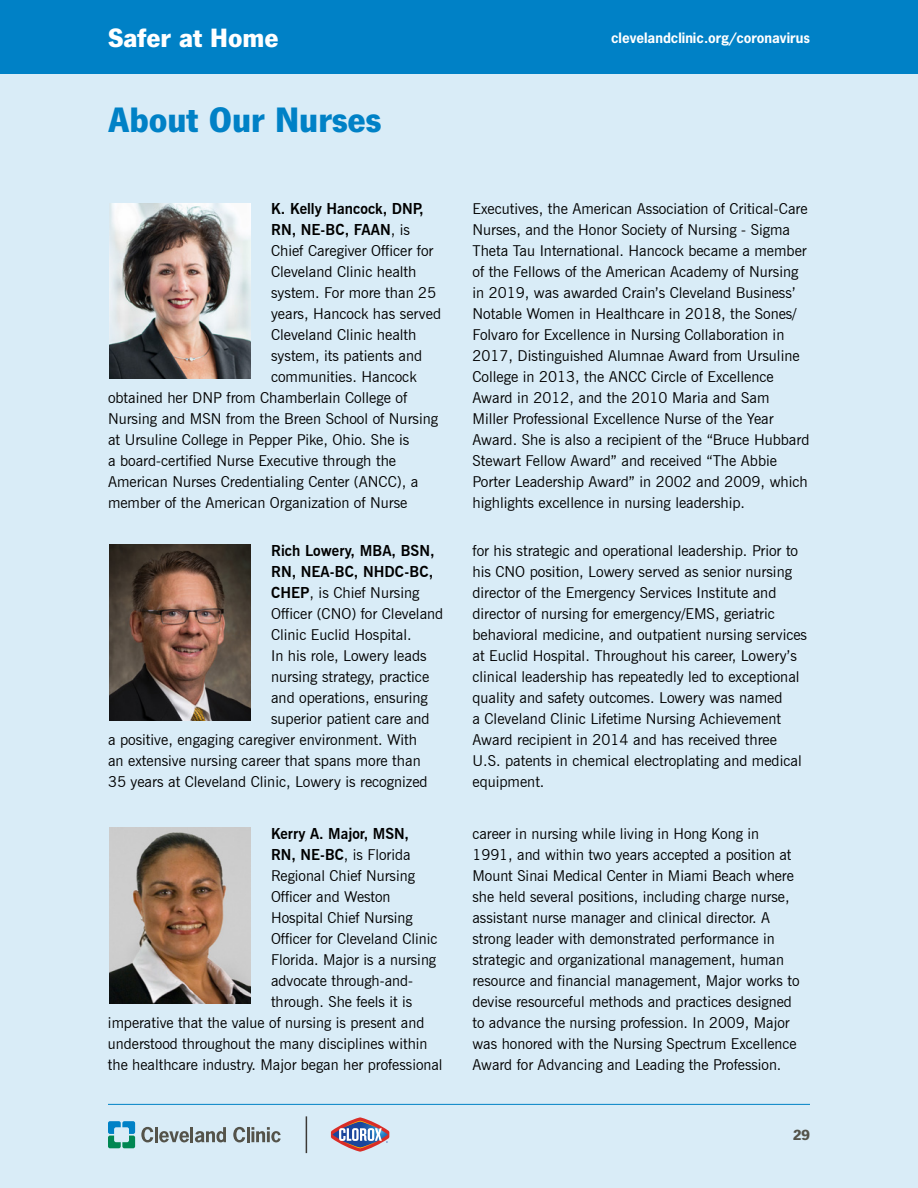
<style>
.page{position:relative;width:918px;height:1188px;background:#fff}
.page>*{position:absolute;margin:0;border:0;box-sizing:border-box;transform-origin:0 0}
.t1{font:900 36px "News Gothic LT Std";color:#0081c6}
.t2{font:900 27px "News Gothic LT Std";color:#fff}
.t3{font:15px/21px "News Gothic BT";color:#000}
.t4{font:700 15px "News Gothic BT";color:#000}
.t5{font:900 15px "News Gothic LT Std";color:#54534a}
.t6{font:700 13.5px "News Gothic Std";color:#fff}
.s1{font-weight:400}
.s2{font-weight:700}
</style>
<div class="page">
<div style="left:0;top:69px;width:918px;height:1119px;background:#d9ecf7"></div>
<hr style="left:108px;top:1104px;width:702px;height:1px;background:#0081c6">
<div style="left:0;top:0;width:918px;height:73px;background:#0081c6"></div>
<svg style="left:141px;top:1127px;width:12px;height:15px"></svg>
<hr style="left:155px;top:1127px;width:3px;height:15px;background:#54534a">
<svg style="left:159px;top:1131px;width:30px;height:11px"></svg>
<hr style="left:190px;top:1127px;width:3px;height:15px;background:#54534a">
<svg style="left:195px;top:1127px;width:31px;height:15px"></svg>
<svg style="left:233px;top:1127px;width:12px;height:15px"></svg>
<hr style="left:247px;top:1127px;width:3px;height:15px;background:#54534a">
<svg style="left:251px;top:1127px;width:30px;height:15px"></svg>
<svg style="left:108px;top:1121px;width:27px;height:27px"></svg>
<svg style="left:331px;top:1117px;width:58px;height:35px"></svg>
<hr style="left:306px;top:1116px;width:1px;height:37px;background:#3b3936">
<img style="left:109px;top:203px;width:142px;height:176px">
<img style="left:109px;top:827px;width:142px;height:176px">
<img style="left:109px;top:545px;width:142px;height:175px">
<h2 class="t2" style="left:108px;top:22px;width:172px">Safer at Home</h2>
<p class="t6" style="left:611px;top:29px;width:200px">clevelandclinic.org/coronavirus</p>
<h1 class="t1" style="left:108px;top:100px;width:275px">About Our Nurses</h1>
<p class="t4" style="left:271px;top:199px;width:154px">K. Kelly Hancock, DNP,</p>
<p class="t4" style="left:271px;top:220px;width:141px">RN, NE-BC, FAAN<span class="s1">, is</span></p>
<p class="t3" style="left:271px;top:240px;width:164px">Chief Caregiver Officer for</p>
<p class="t3" style="left:271px;top:261px;width:147px">Cleveland Clinic health</p>
<p class="t3" style="left:271px;top:282px;width:167px">system. For more than 25</p>
<p class="t3" style="left:271px;top:303px;width:172px">years, Hancock has served</p>
<p class="t3" style="left:271px;top:324px;width:147px">Cleveland Clinic health</p>
<p class="t3" style="left:271px;top:345px;width:153px">system, its patients and</p>
<p class="t3" style="left:271px;top:366px;width:147px">communities. Hancock</p>
<p class="t3" style="left:108px;top:387px;width:301px">obtained her DNP from Chamberlain College of</p>
<p class="t3" style="left:108px;top:408px;width:332px">Nursing and MSN from the Breen School of Nursing</p>
<p class="t3" style="left:108px;top:429px;width:303px">at Ursuline College in Pepper Pike, Ohio. She is</p>
<p class="t3" style="left:108px;top:450px;width:290px">a board-certified Nurse Executive through the</p>
<p class="t3" style="left:108px;top:471px;width:312px">American Nurses Credentialing Center (ANCC), a</p>
<p class="t3" style="left:108px;top:492px;width:301px">member of the American Organization of Nurse</p>
<p class="t4" style="left:271px;top:542px;width:165px">Rich Lowery, MBA, BSN,</p>
<p class="t4" style="left:271px;top:563px;width:164px">RN, NEA-BC, NHDC-BC,</p>
<p class="t3" style="left:271px;top:582px;width:150px"><span class="s2">CHEP</span>, is Chief Nursing</p>
<p class="t3" style="left:271px;top:603px;width:174px">Officer (CNO) for Cleveland</p>
<p class="t3" style="left:271px;top:624px;width:142px">Clinic Euclid Hospital.</p>
<p class="t3" style="left:271px;top:645px;width:157px">In his role, Lowery leads</p>
<p class="t3" style="left:271px;top:666px;width:160px">nursing strategy, practice</p>
<p class="t3" style="left:271px;top:687px;width:158px">and operations, ensuring</p>
<p class="t3" style="left:271px;top:708px;width:160px">superior patient care and</p>
<p class="t3" style="left:108px;top:729px;width:311px">a positive, engaging caregiver environment. With</p>
<p class="t3" style="left:108px;top:750px;width:314px">an extensive nursing career that spans more than</p>
<p class="t3" style="left:108px;top:771px;width:321px">35 years at Cleveland Clinic, Lowery is recognized</p>
<p class="t4" style="left:271px;top:824px;width:140px">Kerry A. Major, MSN,</p>
<p class="t3" style="left:271px;top:844px;width:141px"><span class="s2">RN, NE-BC</span>, is Florida</p>
<p class="t3" style="left:271px;top:865px;width:145px">Regional Chief Nursing</p>
<p class="t3" style="left:271px;top:886px;width:121px">Officer and Weston</p>
<p class="t3" style="left:271px;top:907px;width:143px">Hospital Chief Nursing</p>
<p class="t3" style="left:271px;top:928px;width:168px">Officer for Cleveland Clinic</p>
<p class="t3" style="left:271px;top:949px;width:167px">Florida. Major is a nursing</p>
<p class="t3" style="left:271px;top:970px;width:143px">advocate through-and-</p>
<p class="t3" style="left:271px;top:991px;width:143px">through. She feels it is</p>
<p class="t3" style="left:108px;top:1012px;width:318px">imperative that the value of nursing is present and</p>
<p class="t3" style="left:108px;top:1033px;width:321px">understood throughout the many disciplines within</p>
<p class="t3" style="left:108px;top:1054px;width:336px">the healthcare industry. Major began her professional</p>
<p class="t3" style="left:472px;top:198px;width:338px">Executives, the American Association of Critical-Care Nurses, and the Honor Society of Nursing - Sigma Theta Tau International. Hancock became a member of the Fellows of the American Academy of Nursing in 2019, was awarded Crain’s Cleveland Business’ Notable Women in Healthcare in 2018, the Sones/ Folvaro for Excellence in Nursing Collaboration in 2017, Distinguished Alumnae Award from Ursuline College in 2013, the ANCC Circle of Excellence Award in 2012, and the 2010 Maria and Sam<br>Miller Professional Excellence Nurse of the Year Award. She is also a recipient of the “Bruce Hubbard Stewart Fellow Award” and received “The Abbie Porter Leadership Award” in 2002 and 2009, which highlights excellence in nursing leadership.</p>
<p class="t3" style="left:472px;top:540px;width:336px">for his strategic and operational leadership. Prior to his CNO position, Lowery served as senior nursing director of the Emergency Services Institute and director of nursing for emergency/EMS, geriatric behavioral medicine, and outpatient nursing services at Euclid Hospital. Throughout his career, Lowery’s clinical leadership has repeatedly led to exceptional quality and safety outcomes. Lowery was named<br>a Cleveland Clinic Lifetime Nursing Achievement Award recipient in 2014 and has received three U.S. patents in chemical electroplating and medical equipment.</p>
<p class="t3" style="left:472px;top:823px;width:328px">career in nursing while living in Hong Kong in 1991, and within two years accepted a position at Mount Sinai Medical Center in Miami Beach where she held several positions, including charge nurse, assistant nurse manager and clinical director. A strong leader with demonstrated performance in strategic and organizational management, human resource and financial management, Major works to devise resourceful methods and practices designed to advance the nursing profession. In 2009, Major was honored with the Nursing Spectrum Excellence Award for Advancing and Leading the Profession.</p>
<p class="t5" style="left:793px;top:1126px;width:18px">29</p>
</div>
